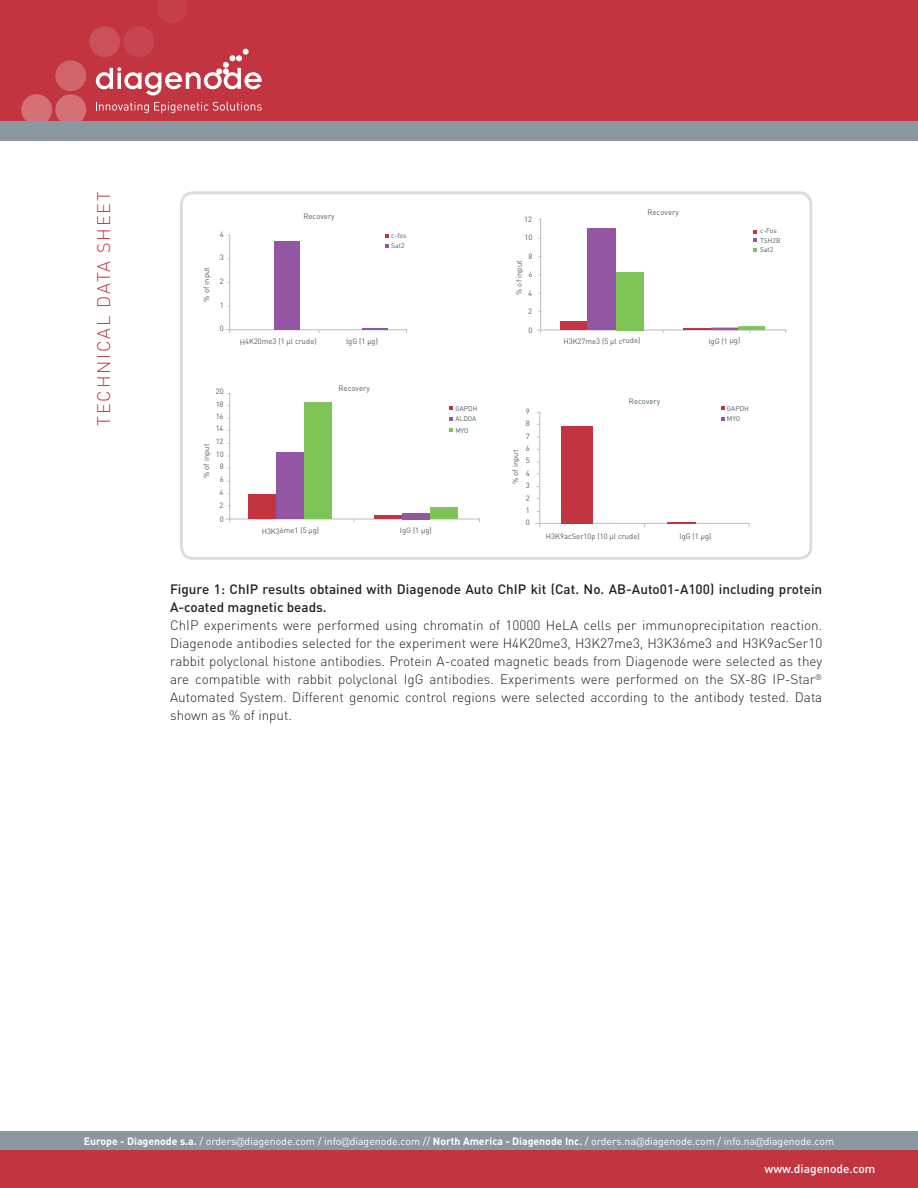
<style>
.page{position:relative;width:918px;height:1188px;background:#fff}
.page>*{position:absolute;margin:0;border:0;box-sizing:border-box;transform-origin:0 0}
.t1{font:300 18px "DIN";letter-spacing:.1em;color:#c23440}
.BODY{font:300 13.5px/18px "DIN";color:#231f20;text-align:justify}
.BODY-2{font:500 13.5px/18px "DIN";color:#231f20}
.t2{font:500 12px "DIN";color:#fff}
.t3{font:10.5px "DIN";color:#fff}
.t4{font:7.65px/12.6px "DIN";color:#4c5c65}
.t5{font:6.75px/9.1px "DIN";color:#4c5c65}
.s1{font-weight:700}
.s2{font-family:"Gill Sans";font-weight:300}
</style>
<div class="page">
<div style="left:0;top:1131px;width:918px;height:20px;background:#8b98a0"></div>
<div style="left:0;top:0;width:918px;height:121px;background:#c23440"></div>
<div style="left:55px;top:94px;width:31px;height:31px;background:#d47078;border-radius:50%"></div>
<div style="left:21px;top:94px;width:31px;height:31px;background:#d47078;border-radius:50%"></div>
<div style="left:55px;top:60px;width:31px;height:31px;background:#d0636c;border-radius:50%"></div>
<div style="left:89px;top:26px;width:31px;height:31px;background:#ca515b;border-radius:50%"></div>
<div style="left:123px;top:26px;width:31px;height:31px;background:#c74550;border-radius:50%"></div>
<svg style="left:158px;top:0;width:30px;height:23px"></svg>
<div style="left:0;top:121px;width:918px;height:20px;background:#8b98a0"></div>
<div style="left:0;top:1151px;width:918px;height:37px;background:#c23440"></div>
<svg style="left:96px;top:49px;width:166px;height:46px"></svg>
<svg style="left:96px;top:102px;width:166px;height:11px"></svg>
<hr style="left:227px;top:330px;width:180px;height:1px;background:#bcbdc0">
<hr style="left:229px;top:235px;width:1px;height:95px;background:#bcbdc0">
<div style="left:274px;top:242px;width:26px;height:88px;background:#9256a3"></div>
<svg style="left:362px;top:329px;width:26px;height:1px"></svg>
<svg style="left:385px;top:234px;width:4px;height:4px"></svg>
<svg style="left:385px;top:244px;width:4px;height:4px"></svg>
<svg style="left:753px;top:230px;width:4px;height:12px"></svg>
<svg style="left:753px;top:248px;width:4px;height:3px"></svg>
<hr style="left:538px;top:330px;width:248px;height:1px;background:#bcbdc0">
<hr style="left:540px;top:219px;width:1px;height:111px;background:#bcbdc0">
<div style="left:561px;top:322px;width:27px;height:8px;background:#c23440"></div>
<svg style="left:684px;top:326px;width:81px;height:6px"></svg>
<div style="left:588px;top:229px;width:28px;height:101px;background:#9256a3"></div>
<div style="left:616px;top:272px;width:27px;height:58px;background:#7ec457"></div>
<hr style="left:227px;top:519px;width:252px;height:1px;background:#bcbdc0">
<hr style="left:229px;top:394px;width:1px;height:125px;background:#bcbdc0">
<div style="left:249px;top:494px;width:27px;height:25px;background:#c23440"></div>
<hr style="left:374px;top:516px;width:28px;height:3px;background:#c23440">
<div style="left:402px;top:513px;width:28px;height:6px;background:#9256a3"></div>
<div style="left:430px;top:508px;width:28px;height:11px;background:#7ec457"></div>
<div style="left:277px;top:453px;width:27px;height:66px;background:#9256a3"></div>
<div style="left:304px;top:402px;width:28px;height:117px;background:#7ec457"></div>
<svg style="left:449px;top:407px;width:4px;height:3px"></svg>
<svg style="left:449px;top:417px;width:4px;height:4px"></svg>
<svg style="left:449px;top:428px;width:4px;height:4px"></svg>
<svg style="left:721px;top:407px;width:4px;height:3px"></svg>
<svg style="left:721px;top:417px;width:4px;height:4px"></svg>
<hr style="left:536px;top:523px;width:213px;height:1px;background:#bcbdc0">
<hr style="left:540px;top:412px;width:1px;height:111px;background:#bcbdc0">
<div style="left:561px;top:426px;width:32px;height:98px;background:#c23440"></div>
<hr style="left:667px;top:522px;width:29px;height:2px;background:#c23440">
<div style="left:180px;top:191px;width:632px;height:369px;border:3px solid #d7dde1;border-radius:12px"></div>
<h1 class="t1" style="left:93px;top:426px;width:236px;rotate:-90deg">TECHNICAL DATA SHEET</h1>
<p class="t4" style="left:303px;top:210px;width:33px">Recovery</p>
<p class="t4" style="left:524px;top:213px;width:9px">12</p>
<p class="t4" style="left:647px;top:205px;width:33px">Recovery</p>
<p class="t4" style="left:200px;top:302px;width:36px;rotate:-90deg">% of input</p>
<p class="t4" style="left:220px;top:228px;width:5px">4</p>
<p class="t4" style="left:220px;top:251px;width:5px">3</p>
<p class="t4" style="left:220px;top:274px;width:5px">2</p>
<p class="t4" style="left:220px;top:299px;width:5px">1</p>
<p class="t5" style="left:391px;top:230px;width:17px;line-height:10.5px">c-fos<br>Sat2</p>
<p class="t4" style="left:524px;top:231px;width:9px">10</p>
<p class="t4" style="left:528px;top:249px;width:5px">8</p>
<p class="t4" style="left:512px;top:295px;width:36px;rotate:-90deg">% of input</p>
<p class="t4" style="left:528px;top:267px;width:5px">6</p>
<p class="t4" style="left:528px;top:287px;width:5px">4</p>
<p class="t4" style="left:528px;top:305px;width:5px">2</p>
<p class="t5" style="left:760px;top:226px;width:22px">c-Fos<br>TSH2B<br>Sat2</p>
<p class="t4" style="left:220px;top:322px;width:5px">0</p>
<p class="t4" style="left:528px;top:324px;width:5px">0</p>
<p class="t4" style="left:240px;top:335px;width:78px">H4K20me3 (1 µl crude)</p>
<p class="t4" style="left:346px;top:335px;width:33px">IgG (1 µg)</p>
<p class="t4" style="left:563px;top:334px;width:78px">H3K27me3 (5 µl crude)</p>
<p class="t4" style="left:708px;top:334px;width:33px">IgG (1 µg)</p>
<p class="t4" style="left:216px;top:385px;width:9px">20</p>
<p class="t4" style="left:339px;top:382px;width:33px">Recovery</p>
<p class="t4" style="left:216px;top:397px;width:9px">18</p>
<p class="t4" style="left:216px;top:435px;width:9px">12</p>
<p class="t4" style="left:216px;top:410px;width:9px">16</p>
<p class="t4" style="left:216px;top:422px;width:9px">14</p>
<p class="t4" style="left:200px;top:478px;width:36px;rotate:-90deg">% of input</p>
<p class="t4" style="left:216px;top:448px;width:9px">10</p>
<p class="t4" style="left:220px;top:460px;width:5px">8</p>
<p class="t4" style="left:220px;top:473px;width:5px">6</p>
<p class="t4" style="left:220px;top:486px;width:5px">4<br>2</p>
<p class="t5" style="left:455px;top:404px;width:24px;line-height:9.6px">GAPDH<br>ALDOA</p>
<p class="t5" style="left:455px;top:425px;width:15px">MYO</p>
<p class="t4" style="left:526px;top:405px;width:5px">9</p>
<p class="t4" style="left:526px;top:417px;width:5px">8</p>
<p class="t4" style="left:526px;top:430px;width:5px">7</p>
<p class="t4" style="left:526px;top:442px;width:5px">6</p>
<p class="t4" style="left:509px;top:484px;width:36px;rotate:-90deg">% of input</p>
<p class="t4" style="left:526px;top:454px;width:5px">5</p>
<p class="t4" style="left:526px;top:467px;width:5px">4</p>
<p class="t4" style="left:526px;top:479px;width:5px">3</p>
<p class="t4" style="left:526px;top:491px;width:5px">2</p>
<p class="t4" style="left:526px;top:504px;width:5px">1</p>
<p class="t4" style="left:629px;top:395px;width:33px">Recovery</p>
<p class="t5" style="left:727px;top:404px;width:24px;line-height:9.6px">GAPDH<br>MYO</p>
<p class="t4" style="left:220px;top:513px;width:5px">0</p>
<p class="t4" style="left:262px;top:524px;width:59px">H3K36me1 (5 µg)</p>
<p class="t4" style="left:400px;top:524px;width:33px">IgG (1 µg)</p>
<p class="t4" style="left:526px;top:516px;width:5px">0</p>
<p class="t4" style="left:546px;top:530px;width:95px">H3K9acSer10p (10 µl crude)</p>
<p class="t4" style="left:680px;top:530px;width:33px">IgG (1 µg)</p>
<p class="BODY-2" style="left:170px;top:580px;width:654px">Figure 1: ChIP results obtained with Diagenode Auto ChIP kit (Cat. No. AB-Auto01-A100) including protein<br>A-coated magnetic beads.</p>
<p class="BODY" style="left:170px;top:616px;width:654px">ChIP experiments were performed using chromatin of 10000 HeLA cells per immunoprecipitation reaction.<br>Diagenode antibodies selected for the experiment were H4K20me3, H3K27me3, H3K36me3 and H3K9acSer10 rabbit polyclonal histone antibodies. Protein A-coated magnetic beads from Diagenode were selected as they are compatible with rabbit polyclonal IgG antibodies. Experiments were performed on the SX-8G IP-Star<sup>® </sup>Automated System. Different genomic control regions were selected according to the antibody tested. Data shown as % of input.</p>
<p class="t3" style="left:84px;top:1134px;width:752px"><span class="s1">Europe - Diagenode s.a.</span> / orders<span class="s2">@</span>diagenode.com / info<span class="s2">@</span>diagenode.com // <span class="s1">North America - Diagenode Inc.</span> / orders.na<span class="s2">@</span>diagenode.com / info.na<span class="s2">@</span>diagenode.com</p>
<p class="t2" style="left:764px;top:1161px;width:113px">www.diagenode.com</p>
</div>
